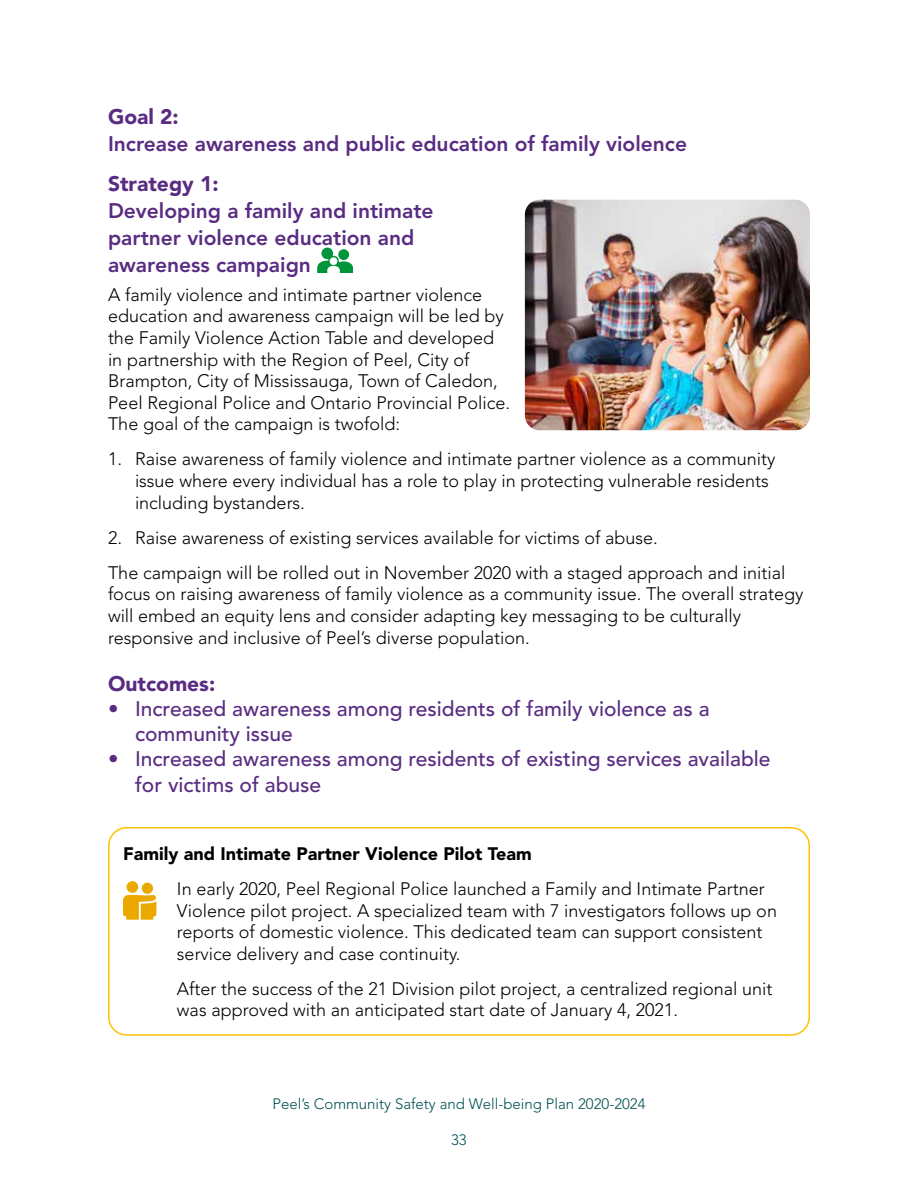
<style>
.page{position:relative;width:918px;height:1188px;background:#fff}
.page>*{position:absolute;margin:0;border:0;box-sizing:border-box;transform-origin:0 0}
.t1{font:500 21px/25.2px "Avenir LT Std";color:#592c82}
.t2{font:800 21px/27px "Avenir LT Std";color:#592c82}
.t3{font:900 21px "Avenir LT Std";color:#592c82}
.t4{font:300 18px/21.6px "Avenir LT Std";color:#000}
.t5{font:900 18px "Avenir LT Std";color:#000}
.t6{font:300 15px "Avenir LT Std";color:#005051}
</style>
<div class="page">
<svg style="left:317px;top:248px;width:35px;height:24px"></svg>
<div style="left:127px;top:881px;width:11px;height:12px;background:#eba900;border-radius:50%"></div>
<svg style="left:123px;top:895px;width:33px;height:25px"></svg>
<div style="left:142px;top:883px;width:11px;height:11px;background:#eba900;border-radius:50%"></div>
<div style="left:108px;top:827px;width:702px;height:209px;border:2px solid #ffc000;border-radius:18px"></div>
<img style="left:525px;top:200px;width:285px;height:230px">
<p class="t3" style="left:108px;top:104px;width:72px">Goal 2:</p>
<p class="t2" style="left:108px;top:130px;width:581px">Increase awareness and public education of family violence</p>
<p class="t3" style="left:108px;top:171px;width:112px">Strategy 1:</p>
<p class="t2" style="left:108px;top:198px;width:327px">Developing a family and intimate partner violence education and awareness campaign</p>
<p class="t4" style="left:108px;top:284px;width:404px">A family violence and intimate partner violence education and awareness campaign will be led by the Family Violence Action Table and developed in partnership with the Region of Peel, City of Brampton, City of Mississauga, Town of Caledon, Peel Regional Police and Ontario Provincial Police.<br>The goal of the campaign is twofold:</p>
<p class="t4" style="left:135px;top:448px;width:642px;text-indent:-27px">1. Raise awareness of family violence and intimate partner violence as a community issue where every individual has a role to play in protecting vulnerable residents including bystanders.</p>
<p class="t4" style="left:108px;top:520px;width:679px;line-height:35.1px">2. Raise awareness of existing services available for victims of abuse.<br>The campaign will be rolled out in November 2020 with a staged approach and initial</p>
<p class="t4" style="left:108px;top:583px;width:697px">focus on raising awareness of family violence as a community issue. The overall strategy will embed an equity lens and consider adapting key messaging to be culturally responsive and inclusive of Peel’s diverse population.</p>
<p class="t3" style="left:108px;top:671px;width:109px">Outcomes:</p>
<p class="t1" style="left:135px;top:697px;width:576px;text-indent:-27px">• Increased awareness among residents of family violence as a community issue</p>
<p class="t1" style="left:135px;top:747px;width:637px;text-indent:-27px">• Increased awareness among residents of existing services available for victims of abuse</p>
<p class="t5" style="left:123px;top:843px;width:410px">Family and Intimate Partner Violence Pilot Team</p>
<p class="t4" style="left:177px;top:878px;width:602px">In early 2020, Peel Regional Police launched a Family and Intimate Partner Violence pilot project. A specialized team with 7 investigators follows up on reports of domestic violence. This dedicated team can support consistent service delivery and case continuity.</p>
<p class="t4" style="left:177px;top:978px;width:597px">After the success of the 21 Division pilot project, a centralized regional unit was approved with an anticipated start date of January 4, 2021.</p>
<p class="t6" style="left:272px;top:1095px;width:375px">Peel’s Community Safety and Well-being Plan 2020-2024</p>
<p class="t6" style="left:451px;top:1131px;width:17px">33</p>
</div>
